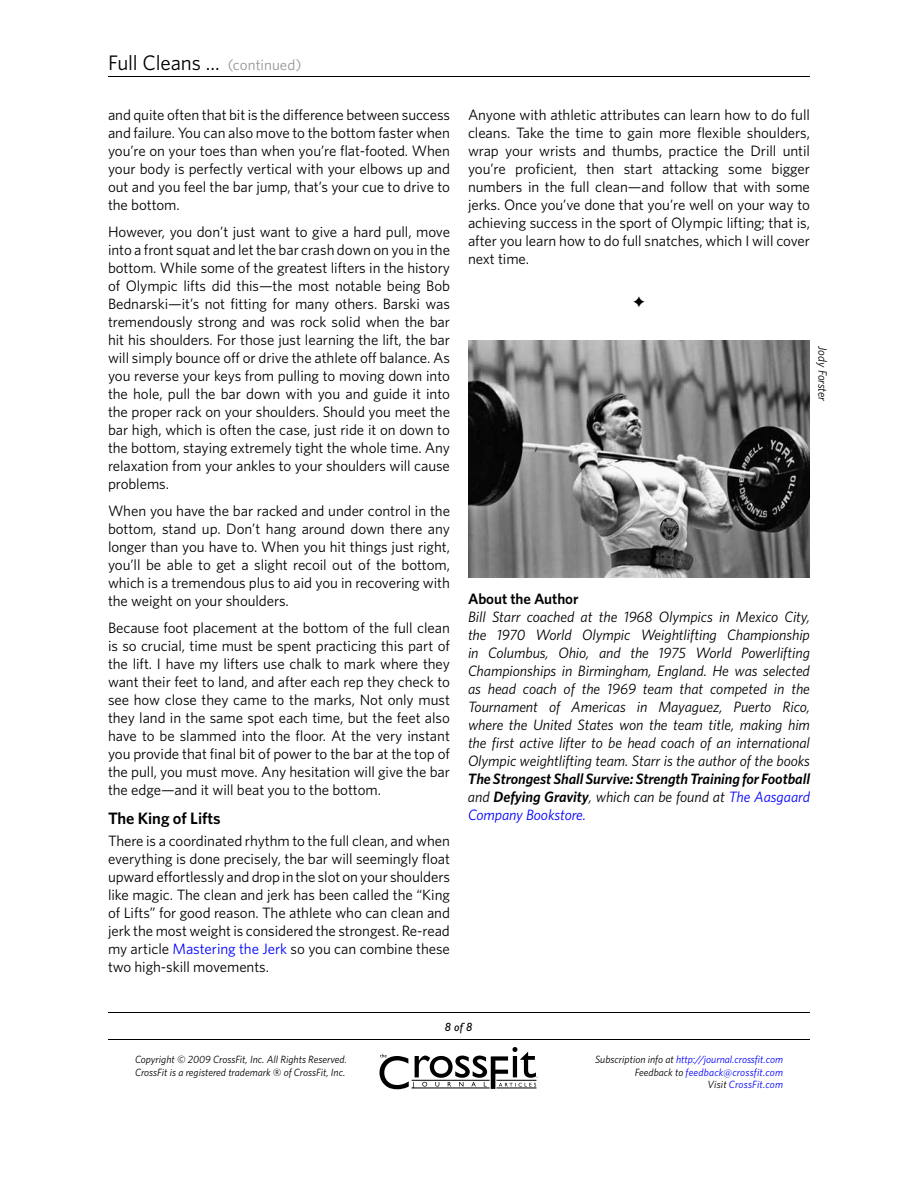
<style>
.page{position:relative;width:918px;height:1188px;background:#fff}
.page>*{position:absolute;margin:0;border:0;box-sizing:border-box;transform-origin:0 0}
.t1{font:21px "Whitney HTF";letter-spacing:-.01em;color:#000}
.t2{font:600 16.5px "Whitney HTF";letter-spacing:-.005em;color:#000}
.t3{font:15px/18px "Whitney HTF";letter-spacing:-.005em;color:#000;text-align:justify}
.t4{font:italic 15px/18px "Whitney HTF";letter-spacing:-.005em;color:#000;text-align:justify}
.t5{font:italic 600 15px/18px "Whitney HTF";letter-spacing:-.005em;color:#000;text-align:justify}
.t6{font:600 15px "Whitney HTF";letter-spacing:-.005em;color:#000}
.t7{font:italic 12px "Whitney HTF";letter-spacing:-.005em;color:#000}
.t8{font:italic 12px "Gill Sans";color:#000}
.t9{font:italic 10.5px/12.6px "Whitney HTF";color:#00f;text-align:right}
.t10{font:italic 10.5px/12.6px "Whitney HTF";color:#000}
.s1{font-size:15px;color:#939598}
.s2{color:#00f}
.s3{font-weight:400}
.s4{font-weight:400;color:#00f}
.s5{color:#000}
</style>
<div class="page">
<svg style="left:379px;top:1047px;width:159px;height:42px"></svg>
<hr style="left:108px;top:1012px;width:702px;height:1px;background:#000">
<hr style="left:108px;top:1039px;width:702px;height:1px;background:#000">
<hr style="left:108px;top:76px;width:702px;height:1px;background:#000">
<img style="left:468px;top:341px;width:342px;height:236px">
<h1 class="t1" style="left:108px;top:50px;width:195px">Full Cleans ... <span class="s1">(continued)</span></h1>
<p class="t3" style="left:108px;top:105px;width:344px">and quite often that bit is the difference between success and failure. You can also move to the bottom faster when you’re on your toes than when you’re flat-footed. When your body is perfectly vertical with your elbows up and out and you feel the bar jump, that’s your cue to drive to the bottom.</p>
<p class="t3" style="left:108px;top:222px;width:344px">However, you don’t just want to give a hard pull, move into a front squat and let the bar crash down on you in the bottom. While some of the greatest lifters in the history of Olympic lifts did this—the most notable being Bob Bednarski—it’s not fitting for many others. Barski was tremendously strong and was rock solid when the bar hit his shoulders. For those just learning the lift, the bar will simply bounce off or drive the athlete off balance. As you reverse your keys from pulling to moving down into the hole, pull the bar down with you and guide it into the proper rack on your shoulders. Should you meet the bar high, which is often the case, just ride it on down to the bottom, staying extremely tight the whole time. Any relaxation from your ankles to your shoulders will cause problems.</p>
<p class="t3" style="left:108px;top:501px;width:344px">When you have the bar racked and under control in the bottom, stand up. Don’t hang around down there any longer than you have to. When you hit things just right, you’ll be able to get a slight recoil out of the bottom, which is a tremendous plus to aid you in recovering with the weight on your shoulders.</p>
<p class="t3" style="left:108px;top:618px;width:344px">Because foot placement at the bottom of the full clean is so crucial, time must be spent practicing this part of the lift. I have my lifters use chalk to mark where they want their feet to land, and after each rep they check to see how close they came to the marks, Not only must they land in the same spot each time, but the feet also have to be slammed into the floor. At the very instant you provide that final bit of power to the bar at the top of the pull, you must move. Any hesitation will give the bar the edge—and it will beat you to the bottom.</p>
<p class="t2" style="left:108px;top:808px;width:114px">The King of Lifts</p>
<p class="t3" style="left:108px;top:832px;width:344px">There is a coordinated rhythm to the full clean, and when everything is done precisely, the bar will seemingly float upward effortlessly and drop in the slot on your shoulders like magic. The clean and jerk has been called the “King of Lifts” for good reason. The athlete who can clean and jerk the most weight is considered the strongest. Re-read my article <span class="s2">Mastering the Jerk</span> so you can combine these two high-skill movements.</p>
<p class="t3" style="left:468px;top:105px;width:344px">Anyone with athletic attributes can learn how to do full cleans. Take the time to gain more flexible shoulders, wrap your wrists and thumbs, practice the Drill until you’re proficient, then start attacking some bigger numbers in the full clean—and follow that with some jerks. Once you’ve done that you’re well on your way to achieving success in the sport of Olympic lifting; that is, after you learn how to do full snatches, which I will cover next time.</p>
<p class="t7" style="left:830px;top:346px;width:57px;rotate:90deg">Jody Forster</p>
<p class="t6" style="left:468px;top:590px;width:112px">About the Author</p>
<p class="t4" style="left:468px;top:608px;width:344px">Bill Starr coached at the 1968 Olympics in Mexico City, the 1970 World Olympic Weightlifting Championship in Columbus, Ohio, and the 1975 World Powerlifting Championships in Birmingham, England. He was selected as head coach of the 1969 team that competed in the Tournament of Americas in Mayaguez, Puerto Rico, where the United States won the team title, making him the first active lifter to be head coach of an international Olympic weightlifting team. Starr is the author of the books</p>
<p class="t5" style="left:468px;top:770px;width:344px">The Strongest Shall Survive: Strength Training for Football <span class="s3">and</span> Defying Gravity<span class="s3">, which can be found at</span> <span class="s4">The Aasgaard Company Bookstore.</span></p>
<p class="t8" style="left:445px;top:1020px;width:29px">8 of 8</p>
<p class="t10" style="left:135px;top:1053px;width:214px">Copyright © 2009 CrossFit, Inc. All Rights Reserved.<br>CrossFit is a registered trademark ‰ of CrossFit, Inc.</p>
<p class="t9" style="left:595px;top:1053px;width:189px"><span class="s5">Subscription info at</span> http://journal.crossfit.com<br><span class="s5">Feedback to</span> feedback@crossfit.com<br><span class="s5">Visit</span> CrossFit.com</p>
</div>
